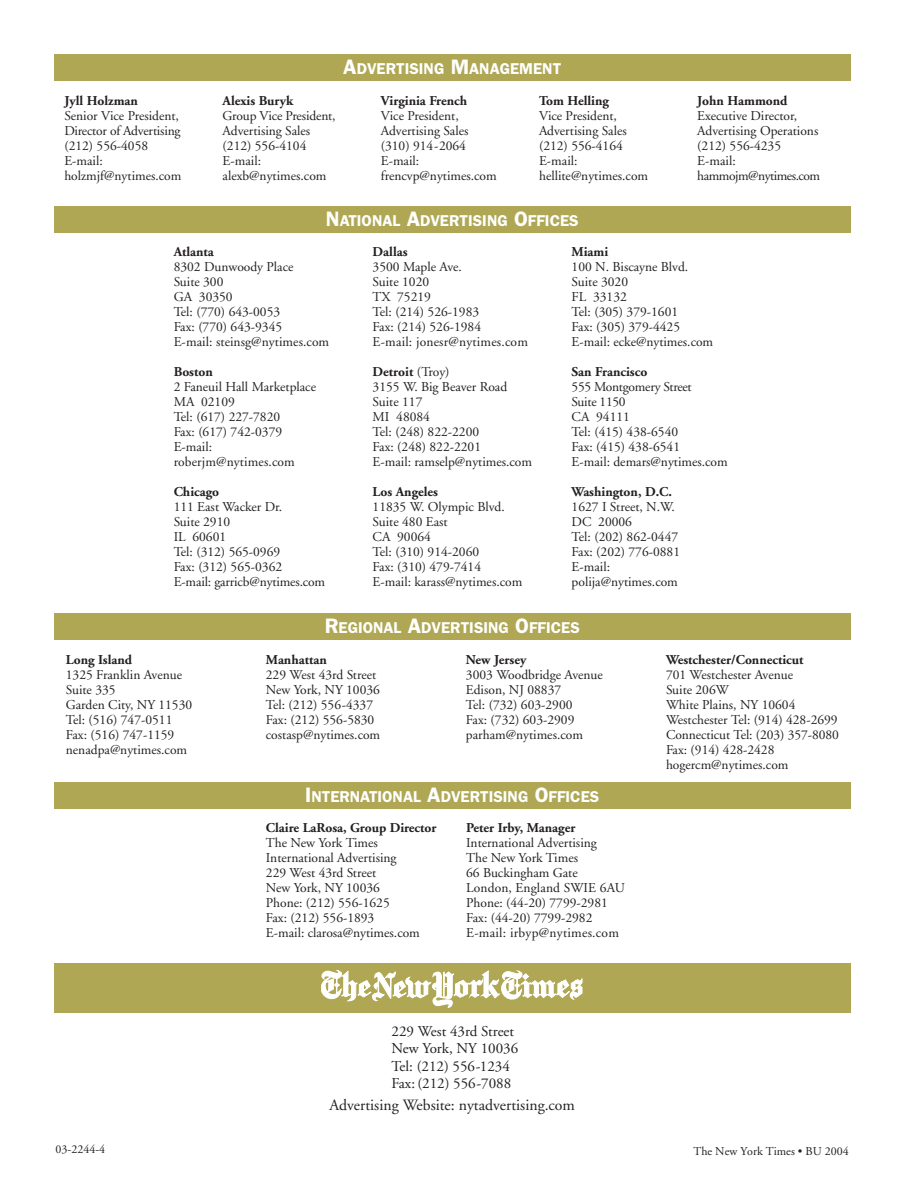
<style>
.page{position:relative;width:918px;height:1188px;background:#fff}
.page>*{position:absolute;margin:0;border:0;box-sizing:border-box;transform-origin:0 0}
.t1{font:600 15.75px "Franklin Gothic";color:#fff}
.t2{font:15.75px "Adobe Garamond";color:#231f20}
.t3{font:15px/17.2px "Adobe Garamond";color:#231f20}
.t4{font:13.5px/15px "Adobe Garamond";color:#231f20}
.t5{font:700 13.5px "Adobe Garamond";color:#231f20}
.t6{font:12px "Adobe Garamond";color:#231f20}
.s1{font-size:21px}
.s2{font-weight:700}
</style>
<div class="page">
<div style="left:54px;top:206px;width:796px;height:27px;background:#afa754"></div>
<div style="left:54px;top:782px;width:796px;height:27px;background:#afa754"></div>
<div style="left:54px;top:54px;width:796px;height:27px;background:#afa754"></div>
<div style="left:54px;top:964px;width:796px;height:49px;background:#afa754"></div>
<svg style="left:321px;top:971px;width:261px;height:36px"></svg>
<div style="left:54px;top:613px;width:796px;height:27px;background:#afa754"></div>
<p class="t5" style="left:64px;top:95px;width:75px">Jyll Holzman</p>
<p class="t4" style="left:64px;top:109px;width:119px">Senior Vice President,<br>Director of Advertising (212) 556-4058<br>E-mail: holzmjf@nytimes.com</p>
<p class="t5" style="left:223px;top:95px;width:72px">Alexis Buryk</p>
<p class="t4" style="left:223px;top:109px;width:115px">Group Vice President,<br>Advertising Sales (212) 556-4104<br>E-mail: alexb@nytimes.com</p>
<p class="t1" style="left:343px;top:63px;width:219px"><span class="s1">A</span>DVERTISING <span class="s1">M</span>ANAGEMENT</p>
<p class="t5" style="left:381px;top:95px;width:88px">Virginia French</p>
<p class="t4" style="left:381px;top:109px;width:117px">Vice President,<br>Advertising Sales (310) 914-2064<br>E-mail: frencvp@nytimes.com</p>
<p class="t5" style="left:539px;top:95px;width:71px">Tom Helling</p>
<p class="t4" style="left:539px;top:109px;width:111px">Vice President,<br>Advertising Sales (212) 556-4164<br>E-mail: hellite@nytimes.com</p>
<p class="t1" style="left:326px;top:215px;width:254px"><span class="s1">N</span>ATIONAL <span class="s1">A</span>DVERTISING <span class="s1">O</span>FFICES</p>
<p class="t5" style="left:697px;top:95px;width:92px">John Hammond</p>
<p class="t4" style="left:697px;top:109px;width:124px">Executive Director,<br>Advertising Operations (212) 556-4235<br>E-mail: hammojm@nytimes.com</p>
<p class="t5" style="left:174px;top:247px;width:42px">Atlanta</p>
<p class="t4" style="left:174px;top:261px;width:157px">8302 Dunwoody Place<br>Suite 300<br>GA 30350<br>Tel: (770) 643-0053<br>Fax: (770) 643-9345<br>E-mail: steinsg@nytimes.com</p>
<p class="t5" style="left:174px;top:367px;width:41px">Boston</p>
<p class="t4" style="left:174px;top:381px;width:144px">2 Faneuil Hall Marketplace<br>MA 02109<br>Tel: (617) 227-7820<br>Fax: (617) 742-0379<br>E-mail: roberjm@nytimes.com</p>
<p class="t5" style="left:174px;top:487px;width:47px">Chicago</p>
<p class="t4" style="left:174px;top:501px;width:153px">111 East Wacker Dr.<br>Suite 2910<br>IL 60601<br>Tel: (312) 565-0969<br>Fax: (312) 565-0362<br>E-mail: garricb@nytimes.com</p>
<p class="t5" style="left:373px;top:247px;width:36px">Dallas</p>
<p class="t4" style="left:373px;top:261px;width:157px">3500 Maple Ave.<br>Suite 1020<br>TX 75219<br>Tel: (214) 526-1983<br>Fax: (214) 526-1984<br>E-mail: jonesr@nytimes.com</p>
<p class="t4" style="left:373px;top:366px;width:161px"><span class="s2">Detroit</span> (Troy)<br>3155 W. Big Beaver Road<br>Suite 117<br>MI 48084<br>Tel: (248) 822-2200<br>Fax: (248) 822-2201<br>E-mail: ramselp@nytimes.com</p>
<p class="t5" style="left:373px;top:487px;width:67px">Los Angeles</p>
<p class="t4" style="left:373px;top:501px;width:151px">11835 W. Olympic Blvd.<br>Suite 480 East<br>CA 90064<br>Tel: (310) 914-2060<br>Fax: (310) 479-7414<br>E-mail: karass@nytimes.com</p>
<p class="t5" style="left:572px;top:247px;width:38px">Miami</p>
<p class="t4" style="left:572px;top:261px;width:143px">100 N. Biscayne Blvd.<br>Suite 3020<br>FL 33132<br>Tel: (305) 379-1601<br>Fax: (305) 379-4425<br>E-mail: ecke@nytimes.com</p>
<p class="t5" style="left:572px;top:367px;width:77px">San Francisco</p>
<p class="t4" style="left:572px;top:381px;width:158px">555 Montgomery Street<br>Suite 1150<br>CA 94111<br>Tel: (415) 438-6540<br>Fax: (415) 438-6541<br>E-mail: demars@nytimes.com</p>
<p class="t5" style="left:572px;top:487px;width:102px">Washington, D.C.</p>
<p class="t4" style="left:572px;top:501px;width:110px">1627 I Street, N.W.<br>DC 20006<br>Tel: (202) 862-0447<br>Fax: (202) 776-0881<br>E-mail: polija@nytimes.com</p>
<p class="t1" style="left:325px;top:623px;width:257px"><span class="s1">R</span>EGIONAL <span class="s1">A</span>DVERTISING <span class="s1">O</span>FFICES</p>
<p class="t5" style="left:66px;top:654px;width:68px">Long Island</p>
<p class="t4" style="left:66px;top:669px;width:128px">1325 Franklin Avenue<br>Suite 335<br>Garden City, NY 11530<br>Tel: (516) 747-0511<br>Fax: (516) 747-1159 nenadpa@nytimes.com</p>
<p class="t5" style="left:266px;top:654px;width:62px">Manhattan</p>
<p class="t4" style="left:266px;top:669px;width:116px">229 West 43rd Street<br>New York, NY 10036<br>Tel: (212) 556-4337<br>Fax: (212) 556-5830 costasp@nytimes.com</p>
<p class="t5" style="left:466px;top:654px;width:62px">New Jersey</p>
<p class="t4" style="left:466px;top:669px;width:138px">3003 Woodbridge Avenue<br>Edison, NJ 08837<br>Tel: (732) 603-2900<br>Fax: (732) 603-2909 parham@nytimes.com</p>
<p class="t1" style="left:305px;top:791px;width:296px"><span class="s1">I</span>NTERNATIONAL <span class="s1">A</span>DVERTISING <span class="s1">O</span>FFICES</p>
<p class="t5" style="left:266px;top:822px;width:172px">Claire LaRosa, Group Director</p>
<p class="t4" style="left:266px;top:836px;width:156px">The New York Times<br>International Advertising<br>229 West 43rd Street<br>New York, NY 10036<br>Phone: (212) 556-1625<br>Fax: (212) 556-1893<br>E-mail: clarosa@nytimes.com</p>
<p class="t5" style="left:466px;top:822px;width:111px">Peter Irby, Manager</p>
<p class="t4" style="left:466px;top:836px;width:160px">International Advertising<br>The New York Times<br>66 Buckingham Gate<br>London, England SWIE 6AU<br>Phone: (44-20) 7799-2981<br>Fax: (44-20) 7799-2982<br>E-mail: irbyp@nytimes.com</p>
<p class="t3" style="left:392px;top:1024px;width:128px">229 West 43rd Street<br>New York, NY 10036<br>Tel: (212) 556-1234<br>Fax: (212) 556-7088</p>
<p class="t2" style="left:330px;top:1099px;width:247px">Advertising Website: nytadvertising.com</p>
<p class="t5" style="left:666px;top:654px;width:139px">Westchester/Connecticut</p>
<p class="t4" style="left:666px;top:669px;width:174px">701 Westchester Avenue<br>Suite 206W<br>White Plains, NY 10604<br>Westchester Tel: (914) 428-2699<br>Connecticut Tel: (203) 357-8080<br>Fax: (914) 428-2428 hogercm@nytimes.com</p>
<p class="t6" style="left:56px;top:1144px;width:51px">03-2244-4</p>
<p class="t6" style="left:693px;top:1147px;width:157px">The New York Times • BU 2004</p>
</div>
